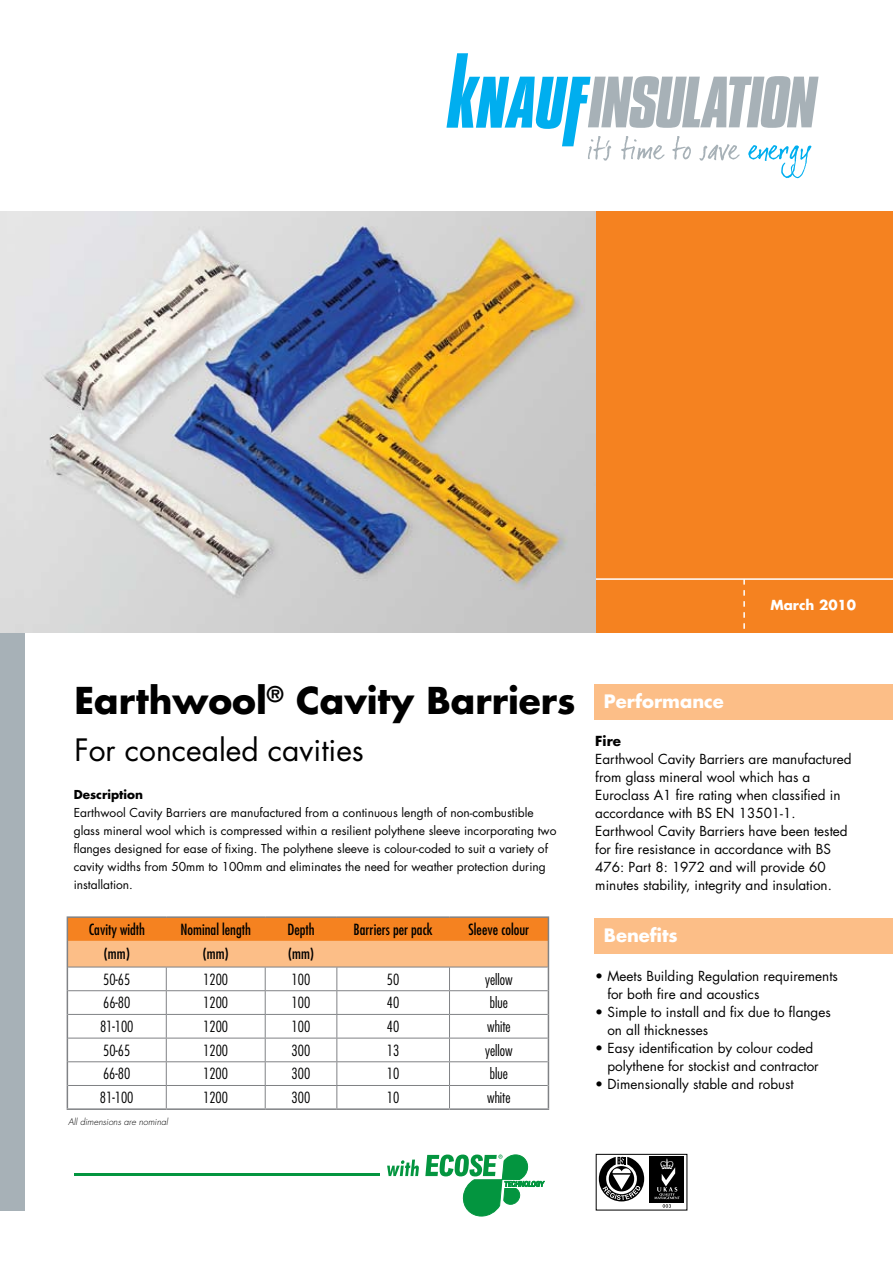
<style>
.page{position:relative;width:893px;height:1263px;background:#fff}
.page>*{position:absolute;margin:0;border:0;box-sizing:border-box;transform-origin:0 0}
.t1{font:700 36px "Futura LT";color:#000}
.t2{font:30px "Futura LT";color:#000}
.t3{font:700 18px "Futura LT";color:#fff}
.t4{font:300 condensed 15px "Futura LT";color:#000}
.t5{font:condensed 15px "Futura LT";color:#000}
.t6{font:13.5px/18px "Futura LT";color:#000}
.t7{font:700 13.5px "Futura LT";color:#fff}
.t8{font:700 13.5px "Futura LT";color:#000}
.t9{font:12px/18px "Futura LT";color:#000}
.t10{font:700 12px "Futura LT";color:#000}
.t11{font:italic 300 9px "Futura LT";color:#000}
</style>
<div class="page">
<div style="left:595px;top:211px;width:298px;height:421px;background:#f58220"></div>
<svg style="left:446px;top:53px;width:373px;height:125px"></svg>
<div style="left:0;top:612px;width:25px;height:598px;background:#a7b1b7"></div>
<hr style="left:595px;top:578px;width:298px;height:2px;background:#fff">
<svg style="left:743px;top:579px;width:2px;height:54px"></svg>
<div style="left:594px;top:685px;width:299px;height:35px;background:#fcbe87"></div>
<div style="left:594px;top:918px;width:299px;height:36px;background:#fcbe87"></div>
<img style="left:0;top:211px;width:595px;height:421px">
<hr style="left:67px;top:916px;width:99px;height:2px;background:#808285">
<hr style="left:166px;top:916px;width:99px;height:2px;background:#808285">
<hr style="left:265px;top:916px;width:72px;height:2px;background:#808285">
<hr style="left:337px;top:916px;width:112px;height:2px;background:#808285">
<hr style="left:449px;top:916px;width:100px;height:2px;background:#808285">
<svg style="left:67px;top:917px;width:482px;height:191px"></svg>
<hr style="left:67px;top:1108px;width:99px;height:2px;background:#808285">
<hr style="left:166px;top:1108px;width:99px;height:2px;background:#808285">
<hr style="left:265px;top:1108px;width:72px;height:2px;background:#808285">
<hr style="left:337px;top:1108px;width:112px;height:2px;background:#808285">
<hr style="left:449px;top:1108px;width:100px;height:2px;background:#808285">
<div style="left:649px;top:1157px;width:35px;height:46px;background:#000"></div>
<svg style="left:599px;top:1157px;width:45px;height:44px"></svg>
<svg style="left:654px;top:1158px;width:26px;height:50px"></svg>
<div style="left:596px;top:1154px;width:91px;height:56px;border:1px solid #000"></div>
<svg style="left:387px;top:1159px;width:32px;height:17px"></svg>
<hr style="left:74px;top:1173px;width:305px;height:3px;background:#03953f">
<svg style="left:425px;top:1154px;width:119px;height:62px"></svg>
<p class="t7" style="left:770px;top:596px;width:87px">March 2010</p>
<h1 class="t1" style="left:74px;top:677px;width:503px">Earthwool<sup>®</sup> Cavity Barriers</h1>
<h2 class="t2" style="left:74px;top:731px;width:291px">For concealed cavities</h2>
<p class="t10" style="left:74px;top:787px;width:71px">Description</p>
<p class="t9" style="left:74px;top:804px;width:484px">Earthwool Cavity Barriers are manufactured from a continuous length of non-combustible glass mineral wool which is compressed within a resilient polythene sleeve incorporating two flanges designed for ease of fixing. The polythene sleeve is colour-coded to suit a variety of cavity widths from 50mm to 100mm and eliminates the need for weather protection during installation.</p>
<p class="t5" style="left:89px;top:920px;width:58px">Cavity width</p>
<p class="t5" style="left:181px;top:920px;width:72px">Nominal length</p>
<p class="t5" style="left:287px;top:920px;width:29px">Depth</p>
<p class="t5" style="left:354px;top:920px;width:81px">Barriers per pack</p>
<p class="t5" style="left:469px;top:920px;width:62px">Sleeve colour</p>
<p class="t5" style="left:104px;top:944px;width:27px">(mm)</p>
<p class="t5" style="left:203px;top:944px;width:27px">(mm)</p>
<p class="t5" style="left:288px;top:944px;width:27px">(mm)</p>
<p class="t4" style="left:103px;top:970px;width:29px">50-65</p>
<p class="t4" style="left:203px;top:970px;width:26px">1200</p>
<p class="t4" style="left:292px;top:970px;width:20px">100</p>
<p class="t4" style="left:387px;top:970px;width:14px">50</p>
<p class="t4" style="left:485px;top:970px;width:29px">yellow</p>
<p class="t4" style="left:103px;top:994px;width:29px">66-80</p>
<p class="t4" style="left:203px;top:994px;width:26px">1200</p>
<p class="t4" style="left:292px;top:994px;width:20px">100</p>
<p class="t4" style="left:387px;top:994px;width:14px">40</p>
<p class="t4" style="left:490px;top:994px;width:19px">blue</p>
<p class="t4" style="left:100px;top:1018px;width:35px">81-100</p>
<p class="t4" style="left:203px;top:1018px;width:26px">1200</p>
<p class="t4" style="left:292px;top:1018px;width:20px">100</p>
<p class="t4" style="left:387px;top:1018px;width:14px">40</p>
<p class="t4" style="left:487px;top:1018px;width:25px">white</p>
<p class="t4" style="left:103px;top:1041px;width:29px">50-65</p>
<p class="t4" style="left:203px;top:1041px;width:26px">1200</p>
<p class="t4" style="left:292px;top:1041px;width:20px">300</p>
<p class="t4" style="left:387px;top:1041px;width:14px">13</p>
<p class="t4" style="left:485px;top:1041px;width:29px">yellow</p>
<p class="t4" style="left:103px;top:1065px;width:29px">66-80</p>
<p class="t4" style="left:203px;top:1065px;width:26px">1200</p>
<p class="t4" style="left:292px;top:1065px;width:20px">300</p>
<p class="t4" style="left:387px;top:1065px;width:14px">10</p>
<p class="t4" style="left:490px;top:1065px;width:19px">blue</p>
<p class="t4" style="left:100px;top:1089px;width:35px">81-100</p>
<p class="t4" style="left:203px;top:1089px;width:26px">1200</p>
<p class="t4" style="left:292px;top:1089px;width:20px">300</p>
<p class="t4" style="left:387px;top:1089px;width:14px">10</p>
<p class="t4" style="left:487px;top:1089px;width:25px">white</p>
<p class="t11" style="left:68px;top:1116px;width:101px">All dimensions are nominal</p>
<h3 class="t3" style="left:604px;top:689px;width:122px">Performance</h3>
<p class="t8" style="left:595px;top:732px;width:27px">Fire</p>
<p class="t6" style="left:595px;top:751px;width:258px">Earthwool Cavity Barriers are manufactured from glass mineral wool which has a Euroclass A1 fire rating when classified in accordance with BS EN 13501-1.<br>Earthwool Cavity Barriers have been tested for fire resistance in accordance with BS 476: Part 8: 1972 and will provide 60 minutes stability, integrity and insulation.</p>
<h3 class="t3" style="left:604px;top:923px;width:75px">Benefits</h3>
<p class="t6" style="left:607px;top:967px;width:232px;text-indent:-12px">• Meets Building Regulation requirements for both fire and acoustics</p>
<p class="t6" style="left:607px;top:1003px;width:225px;text-indent:-12px">• Simple to install and fix due to flanges on all thicknesses</p>
<p class="t6" style="left:607px;top:1039px;width:213px;text-indent:-12px">• Easy identification by colour coded polythene for stockist and contractor</p>
<p class="t6" style="left:595px;top:1075px;width:200px">• Dimensionally stable and robust</p>
</div>
